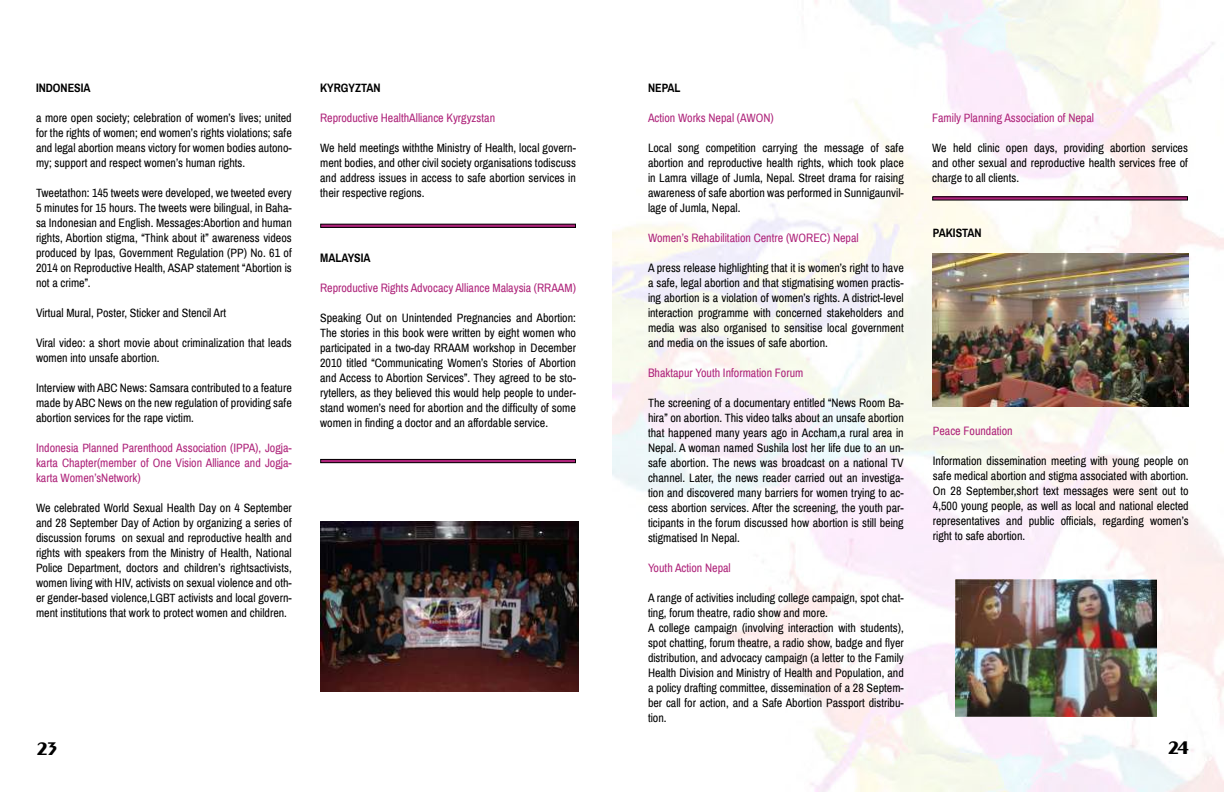
<style>
.page{position:relative;width:1224px;height:792px;background:#fff}
.page>*{position:absolute;margin:0;border:0;box-sizing:border-box;transform-origin:0 0}
.t1{font:700 18px "Monterey FLF";color:#000}
.t2{font:12px/15px "Archivo Narrow";color:#000;text-align:justify}
.t3{font:12px/15px "Archivo Narrow";color:#ae237a;text-align:justify}
.t4{font:700 12px "Archivo Narrow";color:#000}
</style>
<div class="page">
<img style="left:612px;top:0;width:612px;height:792px">
<div style="left:320px;top:224px;width:256px;height:4px;border:1px solid #000"></div>
<div style="left:320px;top:459px;width:256px;height:4px;border:1px solid #000"></div>
<img style="left:320px;top:522px;width:258px;height:170px">
<hr style="left:933px;top:197px;width:255px;height:3px;background:#ae237a">
<div style="left:932px;top:196px;width:256px;height:5px;border:1px solid #000"></div>
<img style="left:933px;top:253px;width:256px;height:153px">
<img style="left:956px;top:579px;width:200px;height:138px">
<p class="t4" style="left:36px;top:83px;width:56px">INDONESIA</p>
<p class="t2" style="left:36px;top:111px;width:257px">a more open society; celebration of women’s lives; united for the rights of women; end women’s rights violations; safe and legal abortion means victory for women bodies autono&shy;my; support and respect women’s human rights.</p>
<p class="t2" style="left:36px;top:186px;width:257px">Tweetathon: 145 tweets were developed, we tweeted every 5 minutes for 15 hours. The tweets were bilingual, in Baha&shy;sa Indonesian and English. Messages:Abortion and human rights, Abortion stigma, “Think about it” awareness videos produced by Ipas, Government Regulation (PP) No. 61 of 2014 on Reproductive Health, ASAP statement “Abortion is not a crime”.</p>
<p class="t2" style="left:36px;top:306px;width:192px">Virtual Mural, Poster, Sticker and Stencil Art</p>
<p class="t2" style="left:36px;top:336px;width:257px">Viral video: a short movie about criminalization that leads women into unsafe abortion.</p>
<p class="t2" style="left:36px;top:381px;width:257px">Interview with ABC News: Samsara contributed to a feature made by ABC News on the new regulation of providing safe abortion services for the rape victim.</p>
<p class="t3" style="left:36px;top:441px;width:257px">Indonesia Planned Parenthood Association (IPPA), Jogja&shy;karta Chapter(member of One Vision Alliance and Jogja&shy;karta Women’sNetwork)</p>
<p class="t2" style="left:36px;top:501px;width:257px">We celebrated World Sexual Health Day on 4 September and 28 September Day of Action by organizing a series of discussion forums on sexual and reproductive health and rights with speakers from the Ministry of Health, National Police Department, doctors and children’s rightsactivists, women living with HIV, activists on sexual violence and oth&shy;er gender-based violence,LGBT activists and local govern&shy;ment institutions that work to protect women and children.</p>
<p class="t4" style="left:320px;top:83px;width:62px">KYRGYZTAN</p>
<p class="t3" style="left:320px;top:111px;width:177px">Reproductive HealthAlliance Kyrgyzstan</p>
<p class="t2" style="left:320px;top:141px;width:257px">We held meetings withthe Ministry of Health, local govern&shy;ment bodies, and other civil society organisations todiscuss and address issues in access to safe abortion services in their respective regions.</p>
<p class="t4" style="left:320px;top:253px;width:52px">MALAYSIA</p>
<p class="t3" style="left:320px;top:281px;width:257px">Reproductive Rights Advocacy Alliance Malaysia (RRAAM)</p>
<p class="t2" style="left:320px;top:311px;width:257px">Speaking Out on Unintended Pregnancies and Abortion:<br>The stories in this book were written by eight women who participated in a two-day RRAAM workshop in December 2010 titled “Communicating Women’s Stories of Abortion and Access to Abortion Services”. They agreed to be sto&shy;rytellers, as they believed this would help people to under&shy;stand women’s need for abortion and the difficulty of some women in finding a doctor and an affordable service.</p>
<p class="t4" style="left:648px;top:83px;width:34px">NEPAL</p>
<p class="t3" style="left:648px;top:111px;width:127px">Action Works Nepal (AWON)</p>
<p class="t2" style="left:648px;top:141px;width:257px">Local song competition carrying the message of safe abortion and reproductive health rights, which took place in Lamra village of Jumla, Nepal. Street drama for raising awareness of safe abortion was performed in Sunnigaunvil&shy;lage of Jumla, Nepal.</p>
<p class="t3" style="left:648px;top:231px;width:212px">Women’s Rehabilitation Centre (WOREC) Nepal</p>
<p class="t2" style="left:648px;top:261px;width:257px">A press release highlighting that it is women’s right to have a safe, legal abortion and that stigmatising women practis&shy;ing abortion is a violation of women’s rights. A district-level interaction programme with concerned stakeholders and media was also organised to sensitise local government and media on the issues of safe abortion.</p>
<p class="t3" style="left:648px;top:366px;width:157px">Bhaktapur Youth Information Forum</p>
<p class="t2" style="left:648px;top:396px;width:257px">The screening of a documentary entitled “News Room Ba&shy;hira” on abortion. This video talks about an unsafe abortion that happened many years ago in Accham,a rural area in Nepal. A woman named Sushila lost her life due to an un&shy;safe abortion. The news was broadcast on a national TV channel. Later, the news reader carried out an investiga&shy;tion and discovered many barriers for women trying to ac&shy;cess abortion services. After the screening, the youth par&shy;ticipants in the forum discussed how abortion is still being stigmatised In Nepal.</p>
<p class="t3" style="left:648px;top:561px;width:84px">Youth Action Nepal</p>
<p class="t2" style="left:648px;top:591px;width:257px;text-align:left">A range of activities including college campaign, spot chat&shy;ting, forum theatre, radio show and more.<br>A college campaign (involving interaction with students), spot chatting, forum theatre, a radio show, badge and flyer distribution, and advocacy campaign (a letter to the Family Health Division and Ministry of Health and Population, and a policy drafting committee, dissemination of a 28 Septem&shy;ber call for action, and a Safe Abortion Passport distribu&shy;tion.</p>
<p class="t3" style="left:932px;top:111px;width:163px">Family Planning Association of Nepal</p>
<p class="t2" style="left:932px;top:141px;width:257px">We held clinic open days, providing abortion services and other sexual and reproductive health services free of charge to all clients.</p>
<p class="t4" style="left:933px;top:228px;width:50px">PAKISTAN</p>
<p class="t3" style="left:933px;top:424px;width:81px">Peace Foundation</p>
<p class="t2" style="left:933px;top:454px;width:257px">Information dissemination meeting with young people on safe medical abortion and stigma associated with abortion.<br>On 28 September,short text messages were sent out to 4,500 young people, as well as local and national elected representatives and public officials, regarding women’s right to safe abortion.</p>
<h1 class="t1" style="left:36px;top:738px;width:23px">23</h1>
<h1 class="t1" style="left:1168px;top:737px;width:23px">24</h1>
</div>
